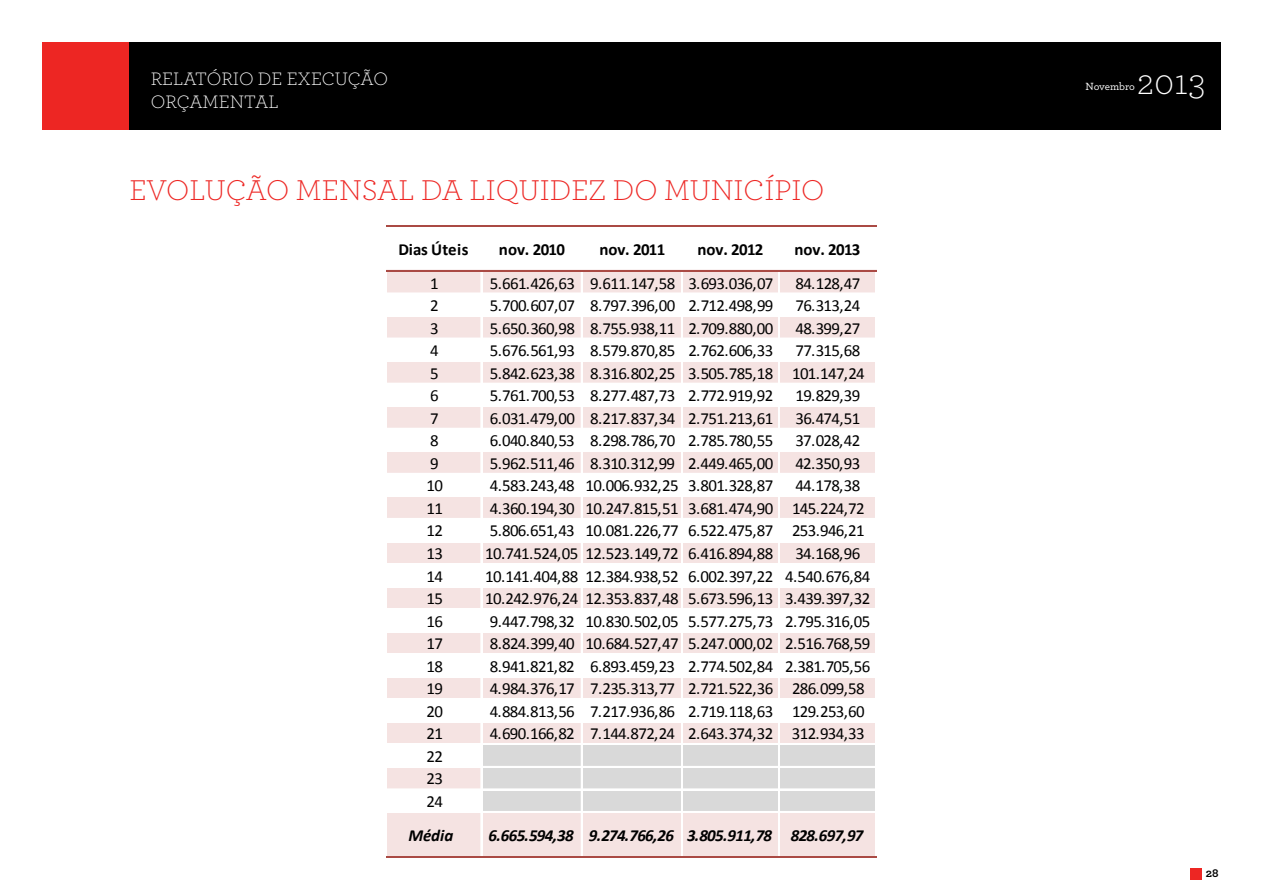
<style>
.page{position:relative;width:1263px;height:893px;background:#fff}
.page>*{position:absolute;margin:0;border:0;box-sizing:border-box;transform-origin:0 0}
.t1{font:300 37.2px "Archer";color:#fff}
.t2{font:300 30px "Archer";letter-spacing:-.01em;color:#ed2623}
.t3{font:300 18.9px/22.6px "Archer";color:#fff}
.t4{font:16.95px/22.5px "Calibri";letter-spacing:-.04em;color:#000;text-align:justify}
.t5{font:italic 700 16.95px "Calibri";letter-spacing:-.04em;color:#000}
.t6{font:700 16.95px "Calibri";letter-spacing:-.03em;color:#000}
.t7{font:700 16.95px "Calibri";letter-spacing:.015em;color:#000}
.t8{font:700 12px "Archer";color:#000}
.t9{font:500 10.95px "Archer";letter-spacing:-.01em;color:#fff}
</style>
<div class="page">
<div style="left:129px;top:43px;width:1091px;height:87px;background:#000"></div>
<div style="left:43px;top:43px;width:86px;height:87px;background:#ed2623"></div>
<div style="left:1190px;top:868px;width:12px;height:11px;background:#ed2623"></div>
<div style="left:387px;top:270px;width:490px;height:24px;background:#f5e3e2"></div>
<div style="left:387px;top:316px;width:490px;height:23px;background:#f5e3e2"></div>
<div style="left:387px;top:361px;width:490px;height:23px;background:#f5e3e2"></div>
<div style="left:387px;top:406px;width:490px;height:23px;background:#f5e3e2"></div>
<div style="left:387px;top:451px;width:490px;height:23px;background:#f5e3e2"></div>
<div style="left:387px;top:496px;width:490px;height:24px;background:#f5e3e2"></div>
<div style="left:387px;top:541px;width:490px;height:24px;background:#f5e3e2"></div>
<div style="left:387px;top:586px;width:490px;height:24px;background:#f5e3e2"></div>
<div style="left:387px;top:631px;width:490px;height:24px;background:#f5e3e2"></div>
<div style="left:387px;top:676px;width:490px;height:24px;background:#f5e3e2"></div>
<div style="left:387px;top:721px;width:490px;height:24px;background:#f5e3e2"></div>
<div style="left:481px;top:744px;width:396px;height:23px;background:#d9d9d9"></div>
<div style="left:387px;top:766px;width:95px;height:24px;background:#f5e3e2"></div>
<div style="left:481px;top:766px;width:396px;height:24px;background:#d9d9d9"></div>
<div style="left:481px;top:789px;width:396px;height:24px;background:#d9d9d9"></div>
<div style="left:387px;top:811px;width:490px;height:47px;background:#f5e3e2"></div>
<hr style="left:480px;top:272px;width:1px;height:585px;background:#fff">
<hr style="left:481px;top:272px;width:1px;height:585px;background:#fff">
<hr style="left:581px;top:272px;width:1px;height:585px;background:#fff">
<hr style="left:681px;top:272px;width:1px;height:585px;background:#fff">
<hr style="left:682px;top:272px;width:1px;height:585px;background:#fff">
<hr style="left:778px;top:272px;width:1px;height:585px;background:#fff">
<hr style="left:779px;top:272px;width:1px;height:585px;background:#fff">
<hr style="left:875px;top:272px;width:1px;height:585px;background:#fff">
<hr style="left:876px;top:272px;width:1px;height:585px;background:#fff">
<hr style="left:386px;top:225px;width:491px;height:2px;background:#aa4a44">
<hr style="left:386px;top:270px;width:491px;height:2px;background:#aa4a44">
<hr style="left:386px;top:292px;width:491px;height:2px;background:#fff">
<hr style="left:386px;top:316px;width:491px;height:1px;background:#fff">
<hr style="left:386px;top:338px;width:491px;height:1px;background:#fff">
<hr style="left:386px;top:361px;width:491px;height:1px;background:#fff">
<hr style="left:386px;top:383px;width:491px;height:1px;background:#fff">
<hr style="left:386px;top:406px;width:491px;height:1px;background:#fff">
<hr style="left:386px;top:428px;width:491px;height:1px;background:#fff">
<hr style="left:386px;top:451px;width:491px;height:1px;background:#fff">
<hr style="left:386px;top:473px;width:491px;height:1px;background:#fff">
<hr style="left:386px;top:496px;width:491px;height:1px;background:#fff">
<hr style="left:386px;top:518px;width:491px;height:2px;background:#fff">
<hr style="left:386px;top:541px;width:491px;height:1px;background:#fff">
<hr style="left:386px;top:563px;width:491px;height:2px;background:#fff">
<hr style="left:386px;top:586px;width:491px;height:1px;background:#fff">
<hr style="left:386px;top:608px;width:491px;height:1px;background:#fff">
<hr style="left:386px;top:609px;width:491px;height:1px;background:#fff">
<hr style="left:386px;top:631px;width:491px;height:1px;background:#fff">
<hr style="left:386px;top:653px;width:491px;height:1px;background:#fff">
<hr style="left:386px;top:654px;width:491px;height:1px;background:#fff">
<hr style="left:386px;top:676px;width:491px;height:1px;background:#fff">
<hr style="left:386px;top:698px;width:491px;height:1px;background:#fff">
<hr style="left:386px;top:699px;width:491px;height:1px;background:#fff">
<hr style="left:386px;top:721px;width:491px;height:1px;background:#fff">
<hr style="left:386px;top:743px;width:491px;height:1px;background:#fff">
<hr style="left:386px;top:744px;width:491px;height:1px;background:#fff">
<hr style="left:386px;top:766px;width:491px;height:1px;background:#fff">
<hr style="left:386px;top:788px;width:491px;height:1px;background:#fff">
<hr style="left:386px;top:789px;width:491px;height:1px;background:#fff">
<hr style="left:386px;top:811px;width:491px;height:2px;background:#fff">
<hr style="left:386px;top:856px;width:491px;height:1px;background:#aa4a44">
<hr style="left:386px;top:857px;width:491px;height:1px;background:#aa4a44">
<p class="t3" style="left:151px;top:67px;width:239px">RELATÓRIO DE EXECUÇÃO<br>ORÇAMENTAL</p>
<h2 class="t2" style="left:129px;top:171px;width:58px">EVOLUÇÃO</h2>
<h2 class="t2" style="left:296px;top:171px;width:241px">MENSAL DA LIQUIDE</h2>
<h2 class="t2" style="left:589px;top:171px;width:119px">Z DO MUNICÍPIO</h2>
<p class="t7" style="left:399px;top:238px;width:71px">Dias Úteis</p>
<p class="t6" style="left:499px;top:238px;width:68px">nov. 2010</p>
<p class="t6" style="left:599px;top:238px;width:68px">nov. 2011</p>
<p class="t6" style="left:697px;top:238px;width:68px">nov. 2012</p>
<p class="t6" style="left:794px;top:238px;width:68px">nov. 2013</p>
<p class="t4" style="left:430px;top:272px;width:10px">1</p>
<p class="t4" style="left:490px;top:272px;width:285px">5.661.426,63 9.611.147,58 3.693.036,07</p>
<p class="t4" style="left:795px;top:272px;width:66px">84.128,47</p>
<p class="t4" style="left:430px;top:294px;width:10px">2</p>
<p class="t4" style="left:490px;top:294px;width:285px">5.700.607,07 8.797.396,00 2.712.498,99</p>
<p class="t4" style="left:795px;top:294px;width:66px">76.313,24</p>
<p class="t4" style="left:430px;top:317px;width:10px">3</p>
<p class="t4" style="left:490px;top:317px;width:285px">5.650.360,98 8.755.938,11 2.709.880,00</p>
<p class="t4" style="left:795px;top:317px;width:66px">48.399,27</p>
<p class="t4" style="left:430px;top:339px;width:10px">4</p>
<p class="t4" style="left:490px;top:339px;width:285px">5.676.561,93 8.579.870,85 2.762.606,33</p>
<p class="t4" style="left:795px;top:339px;width:66px">77.315,68</p>
<p class="t4" style="left:430px;top:362px;width:10px">5</p>
<p class="t4" style="left:490px;top:362px;width:376px">5.842.623,38 8.316.802,25 3.505.785,18 101.147,24</p>
<p class="t4" style="left:430px;top:384px;width:10px">6</p>
<p class="t4" style="left:490px;top:384px;width:285px">5.761.700,53 8.277.487,73 2.772.919,92</p>
<p class="t4" style="left:795px;top:384px;width:66px">19.829,39</p>
<p class="t4" style="left:430px;top:407px;width:10px">7</p>
<p class="t4" style="left:490px;top:407px;width:285px">6.031.479,00 8.217.837,34 2.751.213,61</p>
<p class="t4" style="left:795px;top:407px;width:66px">36.474,51</p>
<p class="t4" style="left:430px;top:429px;width:10px">8</p>
<p class="t4" style="left:490px;top:429px;width:285px">6.040.840,53 8.298.786,70 2.785.780,55</p>
<p class="t4" style="left:795px;top:429px;width:66px">37.028,42</p>
<p class="t4" style="left:430px;top:452px;width:10px">9</p>
<p class="t4" style="left:490px;top:452px;width:285px">5.962.511,46 8.310.312,99 2.449.465,00</p>
<p class="t4" style="left:795px;top:452px;width:66px">42.350,93</p>
<p class="t4" style="left:427px;top:475px;width:18px">10</p>
<p class="t4" style="left:490px;top:475px;width:285px">4.583.243,48 10.006.932,25 3.801.328,87</p>
<p class="t4" style="left:795px;top:475px;width:66px">44.178,38</p>
<p class="t4" style="left:427px;top:497px;width:18px">11</p>
<p class="t4" style="left:490px;top:497px;width:376px">4.360.194,30 10.247.815,51 3.681.474,90 145.224,72</p>
<p class="t4" style="left:427px;top:520px;width:18px">12</p>
<p class="t4" style="left:490px;top:520px;width:376px">5.806.651,43 10.081.226,77 6.522.475,87 253.946,21</p>
<p class="t4" style="left:427px;top:542px;width:18px">13</p>
<p class="t4" style="left:485px;top:542px;width:290px">10.741.524,05 12.523.149,72 6.416.894,88</p>
<p class="t4" style="left:795px;top:542px;width:66px">34.168,96</p>
<p class="t4" style="left:427px;top:565px;width:18px">14</p>
<p class="t4" style="left:485px;top:565px;width:386px">10.141.404,88 12.384.938,52 6.002.397,22 4.540.676,84</p>
<p class="t4" style="left:427px;top:587px;width:18px">15</p>
<p class="t4" style="left:485px;top:587px;width:386px">10.242.976,24 12.353.837,48 5.673.596,13 3.439.397,32</p>
<p class="t4" style="left:427px;top:610px;width:18px">16</p>
<p class="t4" style="left:490px;top:610px;width:382px">9.447.798,32 10.830.502,05 5.577.275,73 2.795.316,05</p>
<p class="t4" style="left:427px;top:632px;width:18px">17</p>
<p class="t4" style="left:490px;top:632px;width:382px">8.824.399,40 10.684.527,47 5.247.000,02 2.516.768,59</p>
<p class="t4" style="left:427px;top:655px;width:18px">18</p>
<p class="t4" style="left:490px;top:655px;width:382px">8.941.821,82 6.893.459,23 2.774.502,84 2.381.705,56</p>
<p class="t4" style="left:427px;top:677px;width:18px">19</p>
<p class="t4" style="left:490px;top:677px;width:376px">4.984.376,17 7.235.313,77 2.721.522,36 286.099,58</p>
<p class="t4" style="left:427px;top:700px;width:18px">20</p>
<p class="t4" style="left:490px;top:700px;width:376px">4.884.813,56 7.217.936,86 2.719.118,63 129.253,60</p>
<p class="t4" style="left:427px;top:723px;width:18px">21</p>
<p class="t4" style="left:490px;top:723px;width:376px">4.690.166,82 7.144.872,24 2.643.374,32 312.934,33</p>
<p class="t4" style="left:427px;top:745px;width:18px">22<br>23<br>24</p>
<p class="t5" style="left:408px;top:824px;width:46px">Média</p>
<p class="t5" style="left:489px;top:824px;width:376px">6.665.594,38 9.274.766,26 3.805.911,78 828.697,97</p>
<p class="t9" style="left:1085px;top:78px;width:51px">Novembro</p>
<h1 class="t1" style="left:1137px;top:58px;width:70px">2013</h1>
<p class="t8" style="left:1206px;top:864px;width:14px">28</p>
</div>
